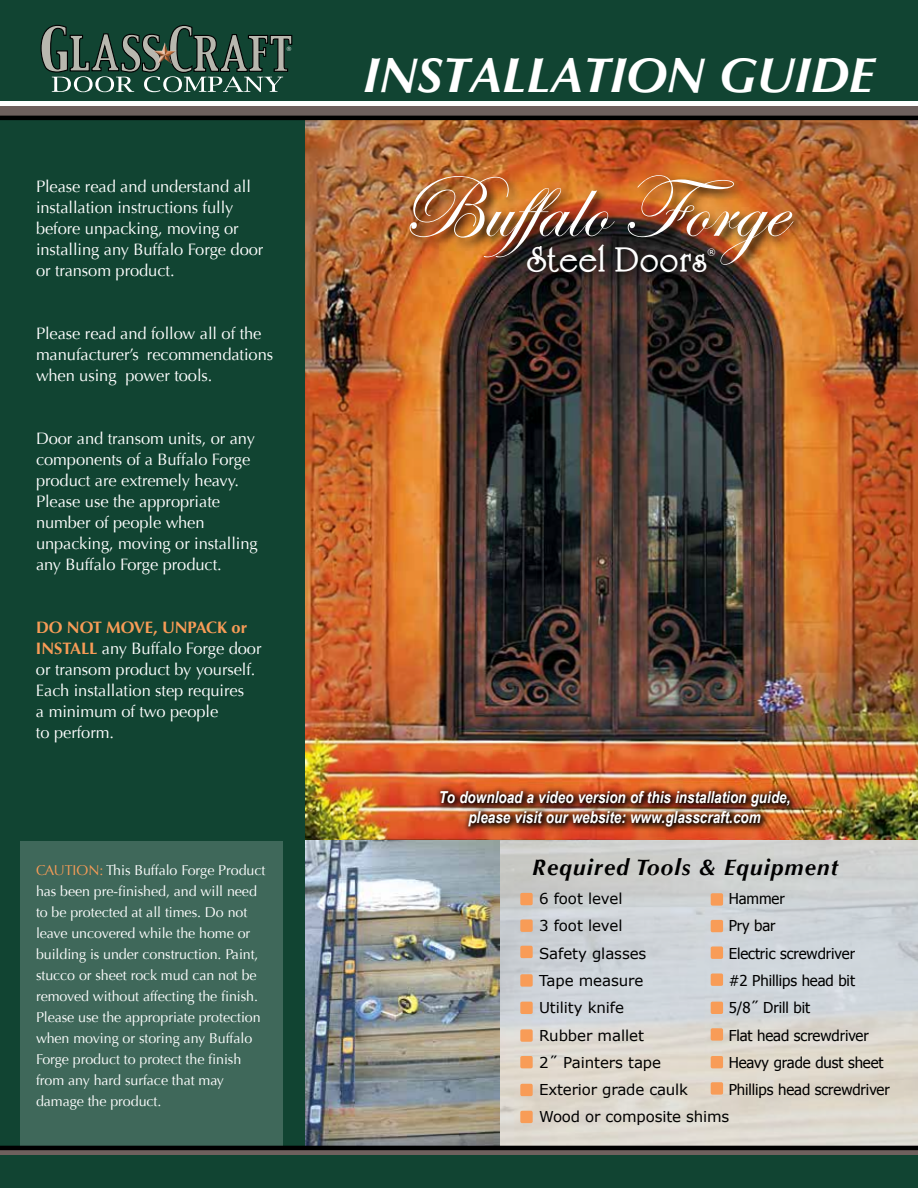
<style>
.page{position:relative;width:918px;height:1188px;background:#fff}
.page>*{position:absolute;margin:0;border:0;box-sizing:border-box;transform-origin:0 0}
.t1{font:90px "Edwardian Script ITC";color:#fff}
.t2{font:italic 700 49.5px "Optima";letter-spacing:-.01em;color:#fff}
.t3{font:700 36px "Academia S Si";color:#fff}
.t4{font:italic 700 22.5px "Optima";letter-spacing:.05em;color:#000}
.t5{font:16.5px/21px "Optima";letter-spacing:-.005em;color:#fff}
.t6{font:italic 700 16.5px/19.8px "Arial Narrow";color:#fff;text-align:center}
.t7{font:15px/27.3px "Tahoma";letter-spacing:-.005em;color:#000}
.t8{font:15px/27.3px "Verdana";letter-spacing:-.005em;color:#000}
.t9{font:14.25px/21px "Optima";letter-spacing:-.005em;color:#fff}
.t10{font:700 12.6px "Myriad";color:#000}
.t11{font:8.7px "Verdana";color:#fff}
.s1{font-weight:700;color:#f89c57}
.s2{color:#f89c57}
</style>
<div class="page">
<img style="left:305px;top:120px;width:613px;height:720px">
<img style="left:499px;top:840px;width:419px;height:306px">
<div style="left:0;top:116px;width:305px;height:1026px;background:#114432"></div>
<img style="left:305px;top:840px;width:194px;height:306px">
<div style="left:21px;top:841px;width:262px;height:305px;background:#3f685a"></div>
<div style="left:520px;top:893px;width:13px;height:12px;background:#f89c57;border-radius:2px"></div>
<div style="left:520px;top:920px;width:13px;height:12px;background:#f89c57;border-radius:2px"></div>
<div style="left:520px;top:946px;width:13px;height:12px;background:#f89c57;border-radius:2px"></div>
<div style="left:520px;top:974px;width:13px;height:13px;background:#f89c57;border-radius:2px"></div>
<div style="left:520px;top:1002px;width:13px;height:12px;background:#f89c57;border-radius:2px"></div>
<div style="left:520px;top:1029px;width:13px;height:13px;background:#f89c57;border-radius:2px"></div>
<div style="left:520px;top:1056px;width:13px;height:12px;background:#f89c57;border-radius:2px"></div>
<div style="left:520px;top:1084px;width:13px;height:12px;background:#f89c57;border-radius:2px"></div>
<div style="left:520px;top:1111px;width:13px;height:12px;background:#f89c57;border-radius:2px"></div>
<div style="left:711px;top:893px;width:12px;height:13px;background:#f89c57;border-radius:2px"></div>
<div style="left:711px;top:920px;width:12px;height:12px;background:#f89c57;border-radius:2px"></div>
<div style="left:711px;top:947px;width:12px;height:12px;background:#f89c57;border-radius:2px"></div>
<div style="left:711px;top:974px;width:12px;height:12px;background:#f89c57;border-radius:2px"></div>
<div style="left:711px;top:1002px;width:12px;height:12px;background:#f89c57;border-radius:2px"></div>
<div style="left:711px;top:1028px;width:12px;height:13px;background:#f89c57;border-radius:2px"></div>
<div style="left:711px;top:1056px;width:12px;height:12px;background:#f89c57;border-radius:2px"></div>
<div style="left:711px;top:1082px;width:12px;height:13px;background:#f89c57;border-radius:2px"></div>
<div style="left:434px;top:785px;width:364px;height:50px;background:#000;opacity:.9"></div>
<img style="left:407px;top:171px;width:398px;height:106px">
<svg style="left:521px;top:239px;width:196px;height:44px;background:#28201f"></svg>
<svg style="left:705px;top:246px;width:22px;height:23px"></svg>
<div style="left:0;top:0;width:918px;height:101px;background:#114432"></div>
<div style="left:0;top:107px;width:918px;height:9px;background:#6e605d"></div>
<div style="left:0;top:1155px;width:918px;height:33px;background:#114432"></div>
<div style="left:0;top:1150px;width:918px;height:5px;background:#6e605d"></div>
<hr style="left:0;top:116px;width:918px;height:4px;background:#000">
<hr style="left:0;top:1146px;width:918px;height:4px;background:#000">
<svg style="left:40px;top:25px;width:252px;height:67px"></svg>
<img style="left:153px;top:43px;width:23px;height:21px">
<div style="left:285px;top:45px;width:7px;height:8px;background:#114432"></div>
<p class="t10" style="left:286px;top:44px;width:8px">®<sup>®</sup></p>
<p class="t5" style="left:36px;top:176px;width:229px">Please read and understand all installation instructions fully before unpacking, moving or installing any Buffalo Forge door or transom product.</p>
<p class="t5" style="left:36px;top:323px;width:239px">Please read and follow all of the manufacturer’s recommendations when using power tools.</p>
<p class="t5" style="left:36px;top:428px;width:223px">Door and transom units, or any components of a Buffalo Forge product are extremely heavy.<br>Please use the appropriate number of people when unpacking, moving or installing any Buffalo Forge product.</p>
<p class="t5" style="left:36px;top:618px;width:227px"><span class="s1">DO NOT MOVE, UN PACK OR<br>INSTALL</span> any Buffalo Forge door or transom product by yourself.<br>Each installation step requires<br>a minimum of two people<br>to perform.</p>
<p class="t9" style="left:36px;top:860px;width:231px"><span class="s2">CAUTION:</span> This Buffalo Forge Product has been pre-finished, and will need to be protected at all times. Do not leave uncovered while the home or building is under construction. Paint, stucco or sheet rock mud can not be removed without affecting the finish.<br>Please use the appropriate protection when moving or storing any Buffalo Forge product to protect the finish from any hard surface that may damage the product.</p>
<h2 class="t2" style="left:363px;top:46px;width:512px">INSTALLATION GUIDE</h2>
<h1 class="t1" style="left:399px;top:159px;width:387px">Buffalo Forge</h1>
<h3 class="t3" style="left:527px;top:238px;width:182px">Steel Doors</h3>
<p class="t11" style="left:707px;top:247px;width:10px">®</p>
<p class="t6" style="left:439px;top:787px;width:353px">To download a video version of this installation guide, please visit our website: www.glasscraft.com</p>
<h3 class="t4" style="left:532px;top:854px;width:308px">Required Tools &amp; Equipment</h3>
<p class="t7" style="left:729px;top:884px;width:163px">Hammer<br>Pry bar<br>Electric screwdriver<br>#2 Phillips head bit<br>5/8˝ Drill bit<br>Flat head screwdriver<br>Heavy grade dust sheet<br>Phillips head screwdriver</p>
<p class="t8" style="left:539px;top:884px;width:192px">6 foot level<br>3 foot level<br>Safety glasses<br>Tape measure<br>Utility knife<br>Rubber mallet<br>2˝ Painters tape<br>Exterior grade caulk<br>Wood or composite shims</p>
</div>
